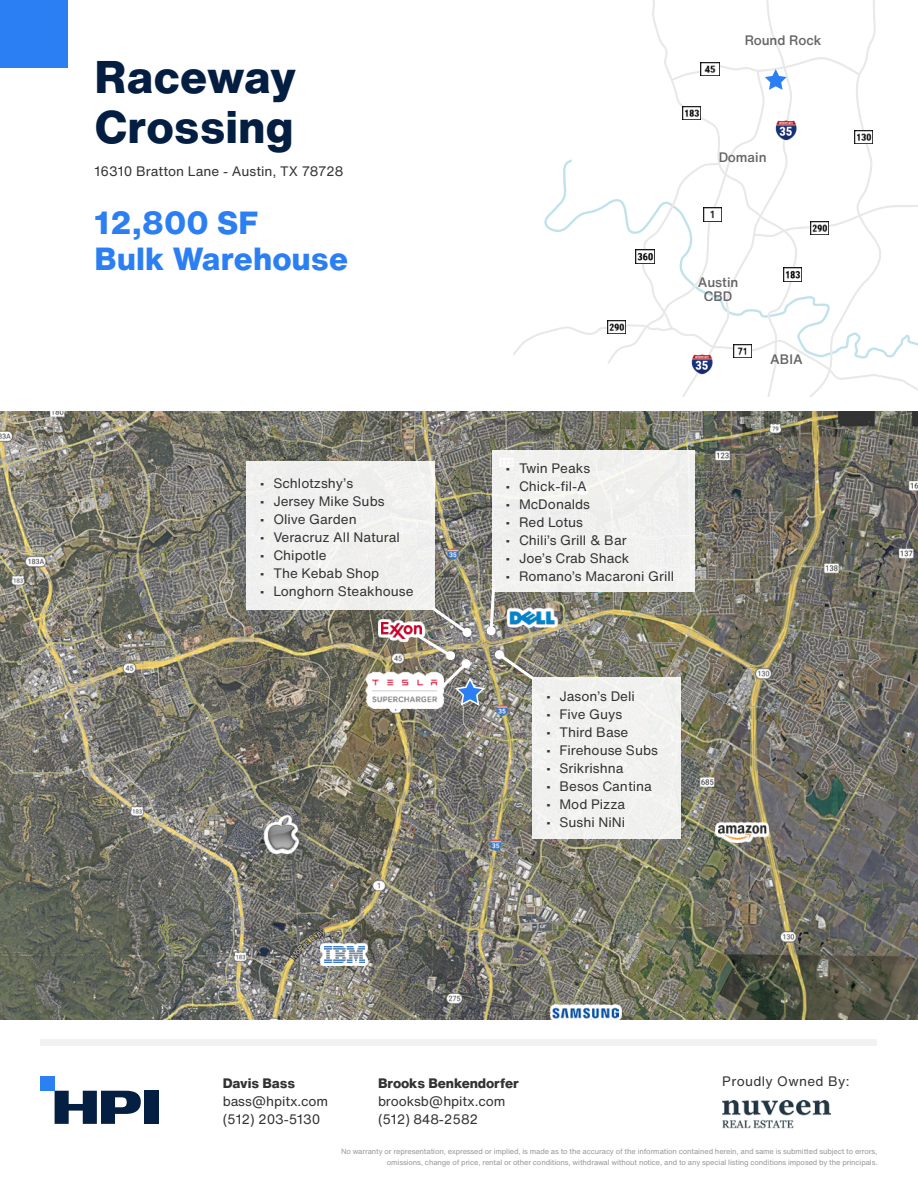
<style>
.page{position:relative;width:918px;height:1188px;background:#fff}
.page>*{position:absolute;margin:0;border:0;box-sizing:border-box;transform-origin:0 0}
.t1{font:800 45px/49.5px "Helvetica Now Text";color:#041e42}
.t2{font:800 31.5px/36px "Helvetica Now Text";color:#2c7ff2}
.t3{font:13.5px/18px "Helvetica Now Text";color:#333}
.t4{font:500 13.5px/13.5px "Helvetica Now Text";color:#333;text-align:center}
.t5{font:800 13.5px "Helvetica Now Text";letter-spacing:-.01em;color:#333}
.t6{font:13.5px "Helvetica Now Text";letter-spacing:.025em;color:#333}
.t7{font:7.5px/10.5px "Helvetica Now Text";letter-spacing:-.015em;color:#999;text-align:right}
</style>
<div class="page">
<img style="left:0;top:412px;width:918px;height:607px">
<div style="left:0;top:0;width:68px;height:68px;background:#2c7ff2"></div>
<svg style="left:766px;top:0;width:110px;height:396px"></svg>
<svg style="left:667px;top:70px;width:98px;height:92px"></svg>
<svg style="left:513px;top:162px;width:405px;height:232px"></svg>
<img style="left:703px;top:208px;width:19px;height:13px">
<img style="left:692px;top:354px;width:20px;height:21px">
<img style="left:776px;top:120px;width:20px;height:20px">
<img style="left:733px;top:344px;width:19px;height:14px">
<img style="left:854px;top:130px;width:19px;height:14px">
<img style="left:783px;top:268px;width:18px;height:13px">
<img style="left:682px;top:106px;width:19px;height:14px">
<img style="left:810px;top:221px;width:18px;height:14px">
<img style="left:608px;top:320px;width:18px;height:14px">
<img style="left:636px;top:250px;width:18px;height:13px">
<div style="left:40px;top:1040px;width:838px;height:6px;background:#f2f2f2"></div>
<div style="left:40px;top:1077px;width:15px;height:14px;background:#2b80f2"></div>
<div style="left:144px;top:1091px;width:14px;height:33px;background:#051f42"></div>
<svg style="left:55px;top:1091px;width:86px;height:33px"></svg>
<img style="left:722px;top:1100px;width:108px;height:29px">
<svg style="left:670px;top:56px;width:191px;height:34px"></svg>
<svg style="left:264px;top:815px;width:35px;height:39px"></svg>
<img style="left:267px;top:817px;width:29px;height:33px">
<svg style="left:715px;top:822px;width:54px;height:21px"></svg>
<img style="left:719px;top:825px;width:47px;height:15px">
<svg style="left:550px;top:1005px;width:72px;height:15px"></svg>
<img style="left:553px;top:1003px;width:66px;height:17px">
<svg style="left:321px;top:943px;width:47px;height:23px"></svg>
<img style="left:324px;top:946px;width:40px;height:16px">
<div style="left:246px;top:462px;width:189px;height:148px;background:#f0f0ef"></div>
<div style="left:532px;top:677px;width:149px;height:162px;background:#f1f1f0"></div>
<div style="left:492px;top:450px;width:202px;height:142px;background:#f0f0ef"></div>
<svg style="left:538px;top:608px;width:20px;height:20px"></svg>
<img style="left:538px;top:610px;width:18px;height:15px">
<svg style="left:378px;top:619px;width:34px;height:23px"></svg>
<img style="left:381px;top:622px;width:31px;height:16px">
<svg style="left:365px;top:672px;width:79px;height:37px"></svg>
<img style="left:367px;top:673px;width:45px;height:34px">
<img style="left:412px;top:585px;width:126px;height:122px">
<h1 class="t1" style="left:94px;top:52px;width:203px">Raceway<br>Crossing</h1>
<p class="t3" style="left:94px;top:161px;width:250px">16310 Bratton Lane - Austin, TX 78728</p>
<h2 class="t2" style="left:94px;top:204px;width:255px">12,800 SF<br>Bulk Warehouse</h2>
<p class="t3" style="left:260px;top:474px;width:95px">• Schlotzshy’s</p>
<p class="t3" style="left:260px;top:492px;width:126px">• Jersey Mike Subs</p>
<p class="t3" style="left:260px;top:510px;width:98px">• Olive Garden</p>
<p class="t3" style="left:260px;top:528px;width:142px">• Veracruz All Natural</p>
<p class="t3" style="left:260px;top:546px;width:68px">• Chipotle</p>
<p class="t3" style="left:260px;top:564px;width:121px">• The Kebab Shop</p>
<p class="t3" style="left:260px;top:582px;width:155px">• Longhorn Steakhouse</p>
<p class="t4" style="left:744px;top:33px;width:79px">Round Rock</p>
<p class="t4" style="left:718px;top:150px;width:50px">Domain</p>
<p class="t4" style="left:698px;top:275px;width:42px">Austin<br>CBD</p>
<p class="t4" style="left:770px;top:352px;width:34px">ABIA</p>
<p class="t3" style="left:506px;top:459px;width:86px">• Twin Peaks</p>
<p class="t3" style="left:506px;top:477px;width:83px">• Chick-fil-A</p>
<p class="t3" style="left:506px;top:495px;width:86px">• McDonalds</p>
<p class="t3" style="left:506px;top:513px;width:79px">• Red Lotus</p>
<p class="t3" style="left:506px;top:531px;width:123px">• Chili’s Grill &amp; Bar</p>
<p class="t3" style="left:506px;top:549px;width:126px">• Joe’s Crab Shack</p>
<p class="t3" style="left:506px;top:566px;width:170px">• Romano’s Macaroni Grill</p>
<p class="t3" style="left:546px;top:687px;width:90px">• Jason’s Deli</p>
<p class="t3" style="left:546px;top:705px;width:78px">• Five Guys</p>
<p class="t3" style="left:546px;top:723px;width:84px">• Third Base</p>
<p class="t3" style="left:546px;top:741px;width:113px">• Firehouse Subs</p>
<p class="t3" style="left:546px;top:759px;width:79px">• Srikrishna</p>
<p class="t3" style="left:546px;top:777px;width:107px">• Besos Cantina</p>
<p class="t3" style="left:546px;top:795px;width:81px">• Mod Pizza</p>
<p class="t3" style="left:546px;top:813px;width:81px">• Sushi NiNi</p>
<p class="t5" style="left:223px;top:1073px;width:74px">Davis Bass</p>
<p class="t3" style="left:223px;top:1092px;width:107px">bass@hpitx.com (512) 203-5130</p>
<p class="t5" style="left:378px;top:1073px;width:142px">Brooks Benkendorfer</p>
<p class="t3" style="left:378px;top:1092px;width:129px">brooksb@hpitx.com (512) 848-2582</p>
<p class="t6" style="left:722px;top:1071px;width:129px">Proudly Owned By:</p>
<p class="t7" style="left:341px;top:1146px;width:538px">No warranty or representation, expressed or implied, is made as to the accuracy of the information contained herein, and same is submitted subject to errors, omissions, change of price, rental or other conditions, withdrawal without notice, and to any special listing conditions imposed by the principals.</p>
</div>
